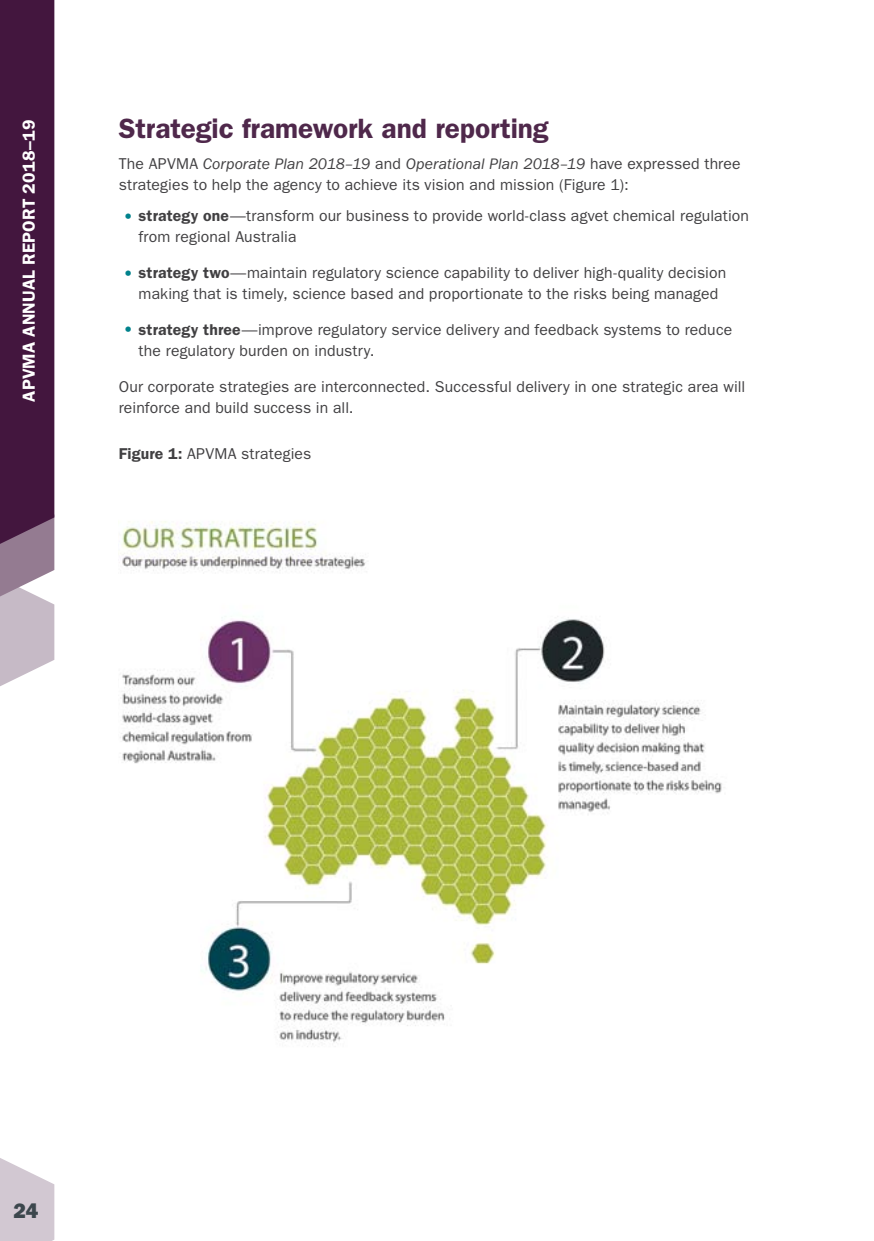
<style>
.page{position:relative;width:874px;height:1241px;background:#fff}
.page>*{position:absolute;margin:0;border:0;box-sizing:border-box;transform-origin:0 0}
.t1{font:600 28px "ITC Franklin Gothic Std";color:#4f284b}
.t2{font:21px "ITC Franklin Gothic Std Hvy";color:#3c474d}
.t3{font:600 17.5px "ITC Franklin Gothic Std";letter-spacing:.01em;color:#fff}
.NormalBeforeBullet{font:15.75px/21px "ITC Franklin Gothic Std";letter-spacing:.01em;color:#414042}
.Body{font:15.75px/21px "ITC Franklin Gothic Std";letter-spacing:.01em;color:#414042}
.Figure_label{font:15.75px "ITC Franklin Gothic Std";letter-spacing:.01em;color:#414042}
.s1{font-style:italic}
.s2{font-size:31.5px;color:#00828c}
.s3{font-weight:600}
</style>
<div class="page">
<svg style="left:0;top:1158px;width:54px;height:82px"></svg>
<svg style="left:0;top:0;width:54px;height:686px;background:#5e3759"></svg>
<img style="left:120px;top:521px;width:602px;height:526px">
<p class="t3" style="left:18px;top:401px;width:283px;rotate:-90deg">APVMA ANNUAL REPORT 2018–19</p>
<h1 class="t1" style="left:119px;top:112px;width:431px">Strategic framework and reporting</h1>
<p class="NormalBeforeBullet" style="left:119px;top:153px;width:623px">The APVMA <span class="s1">Corporate Plan 2018–19</span> and <span class="s1">Operational Plan 2018–19</span> have expressed three strategies to help the agency to achieve its vision and mission (Figure 1):</p>
<p class="NormalBeforeBullet" style="left:138px;top:205px;width:611px;text-indent:-20px"><span class="s2">•</span> <span class="s3">strategy one</span>—transform our business to provide world-class agvet chemical regulation from regional Australia</p>
<p class="NormalBeforeBullet" style="left:138px;top:262px;width:589px;text-indent:-20px"><span class="s2">•</span> <span class="s3">strategy two</span>—maintain regulatory science capability to deliver high-quality decision making that is timely, science based and proportionate to the risks being managed</p>
<p class="NormalBeforeBullet" style="left:138px;top:319px;width:595px;text-indent:-20px"><span class="s2">•</span> <span class="s3">strategy three</span>—improve regulatory service delivery and feedback systems to reduce the regulatory burden on industry.</p>
<p class="Body" style="left:119px;top:376px;width:627px">Our corporate strategies are interconnected. Successful delivery in one strategic area will reinforce and build success in all.</p>
<p class="Figure_label" style="left:119px;top:444px;width:194px"><span class="s3">Figure 1:</span> APVMA strategies</p>
<h2 class="t2" style="left:14px;top:1198px;width:27px">24</h2>
</div>
